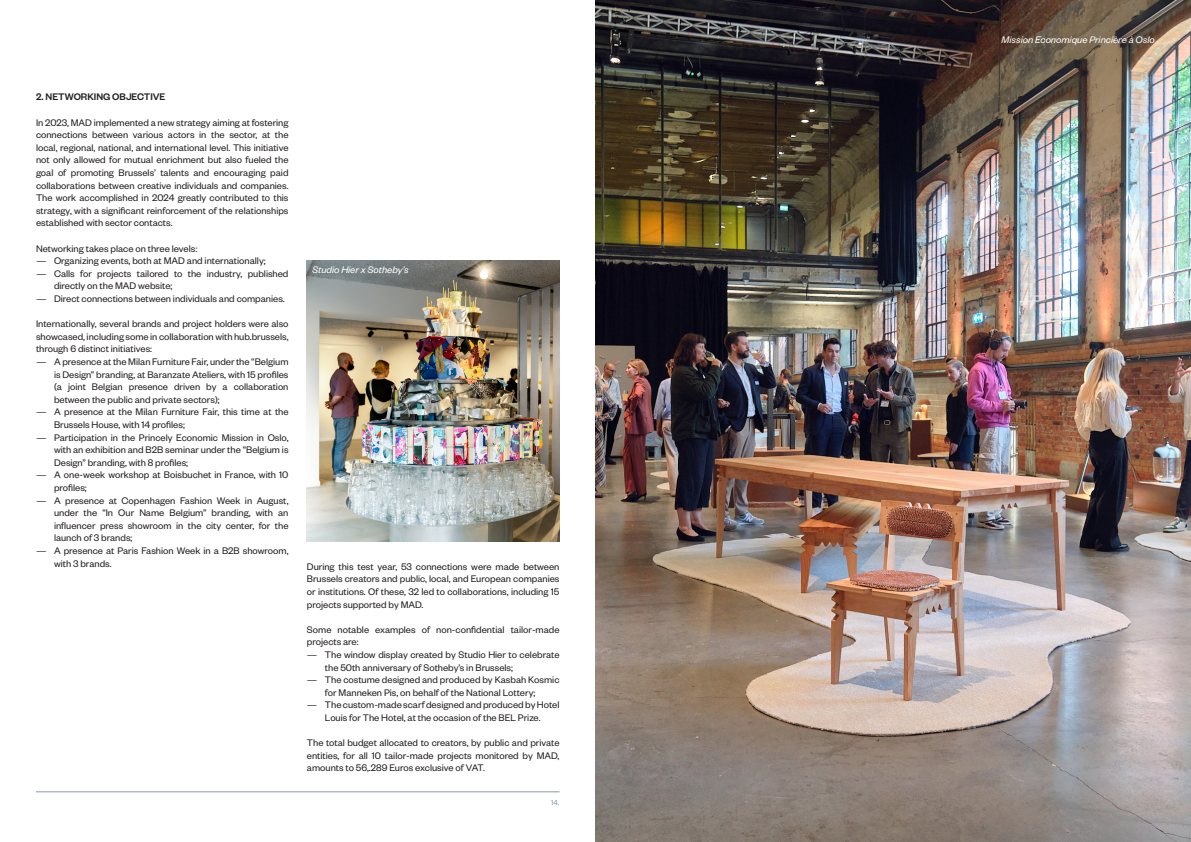
<style>
.page{position:relative;width:1191px;height:842px;background:#fff}
.page>*{position:absolute;margin:0;border:0;box-sizing:border-box;transform-origin:0 0}
.t1{font:10.5px/12.6px "Founders Grotesk";color:#231f20;text-align:justify}
.t2{font:italic 10.5px "Founders Grotesk";color:#fff}
.t3{font:500 10.5px "Founders Grotesk";color:#231f20}
.t4{font:8px "Founders Grotesk";color:#859daa}
</style>
<div class="page">
<hr style="left:36px;top:792px;width:523px;height:1px;background:#859daa">
<img style="left:307px;top:260px;width:252px;height:281px">
<img style="left:595px;top:0;width:596px;height:842px">
<p class="t3" style="left:36px;top:90px;width:131px">2. NETWORKING OBJECTIVE</p>
<p class="t1" style="left:36px;top:115px;width:254px">In 2023, MAD implemented a new strategy aiming at fostering connections between various actors in the sector, at the local, regional, national, and international level. This initiative not only allowed for mutual enrichment but also fueled the goal of promoting Brussels’ talents and encouraging paid collaborations between creative individuals and companies.<br>The work accomplished in 2024 greatly contributed to this strategy, with a significant reinforcement of the relationships established with sector contacts.</p>
<p class="t1" style="left:36px;top:241px;width:163px">Networking takes place on three levels:</p>
<p class="t1" style="left:36px;top:254px;width:231px">— Organizing events, both at MAD and internationally;</p>
<p class="t1" style="left:54px;top:267px;width:236px;text-indent:-18px">— Calls for projects tailored to the industry, published directly on the MAD website;</p>
<p class="t1" style="left:36px;top:292px;width:250px">— Direct connections between individuals and companies.</p>
<p class="t1" style="left:36px;top:317px;width:254px">Internationally, several brands and project holders were also showcased, including some in collaboration with hub.brussels, through 6 distinct initiatives:</p>
<p class="t1" style="left:54px;top:355px;width:236px;text-indent:-18px">— A presence at the Milan Furniture Fair, under the “Belgium is Design” branding, at Baranzate Ateliers, with 15 profiles (a joint Belgian presence driven by a collaboration between the public and private sectors);</p>
<p class="t1" style="left:54px;top:405px;width:236px;text-indent:-18px">— A presence at the Milan Furniture Fair, this time at the<br>Brussels House, with 14 profiles;</p>
<p class="t1" style="left:54px;top:430px;width:236px;text-indent:-18px">— Participation in the Princely Economic Mission in Oslo, with an exhibition and B2B seminar under the “Belgium is Design” branding, with 8 profiles;</p>
<p class="t1" style="left:54px;top:468px;width:236px;text-indent:-18px">— A one-week workshop at Boisbuchet in France, with 10 profiles;</p>
<p class="t1" style="left:54px;top:493px;width:236px;text-indent:-18px">— A presence at Copenhagen Fashion Week in August, under the “In Our Name Belgium” branding, with an influencer press showroom in the city center, for the launch of 3 brands;</p>
<p class="t1" style="left:54px;top:544px;width:236px;text-indent:-18px">— A presence at Paris Fashion Week in a B2B showroom, with 3 brands.</p>
<p class="t2" style="left:312px;top:263px;width:98px">Studio Hier x Sotheby’s</p>
<p class="t1" style="left:307px;top:559px;width:254px">During this test year, 53 connections were made between Brussels creators and public, local, and European companies or institutions. Of these, 32 led to collaborations, including 15 projects supported by MAD.</p>
<p class="t1" style="left:307px;top:622px;width:254px">Some notable examples of non-confidential tailor-made projects are:</p>
<p class="t1" style="left:325px;top:648px;width:236px;text-indent:-18px">— The window display created by Studio Hier to celebrate the 50th anniversary of Sotheby’s in Brussels;</p>
<p class="t1" style="left:307px;top:673px;width:254px;text-align:center">— The costume designed and produced by Kasbah Kosmic for Manneken Pis, on behalf of the National Lottery;</p>
<p class="t1" style="left:307px;top:698px;width:254px;text-align:center">— The custom-made scarf designed and produced by Hotel<br>Louis for The Hotel, at the occasion of the BEL Prize.</p>
<p class="t1" style="left:307px;top:736px;width:254px">The total budget allocated to creators, by public and private entities, for all 10 tailor-made projects monitored by MAD, amounts to 56,.289 Euros exclusive of VAT.</p>
<p class="t4" style="left:551px;top:798px;width:9px">14.</p>
<p class="t2" style="left:1001px;top:33px;width:155px">Mission Economique Princière à Oslo</p>
</div>
